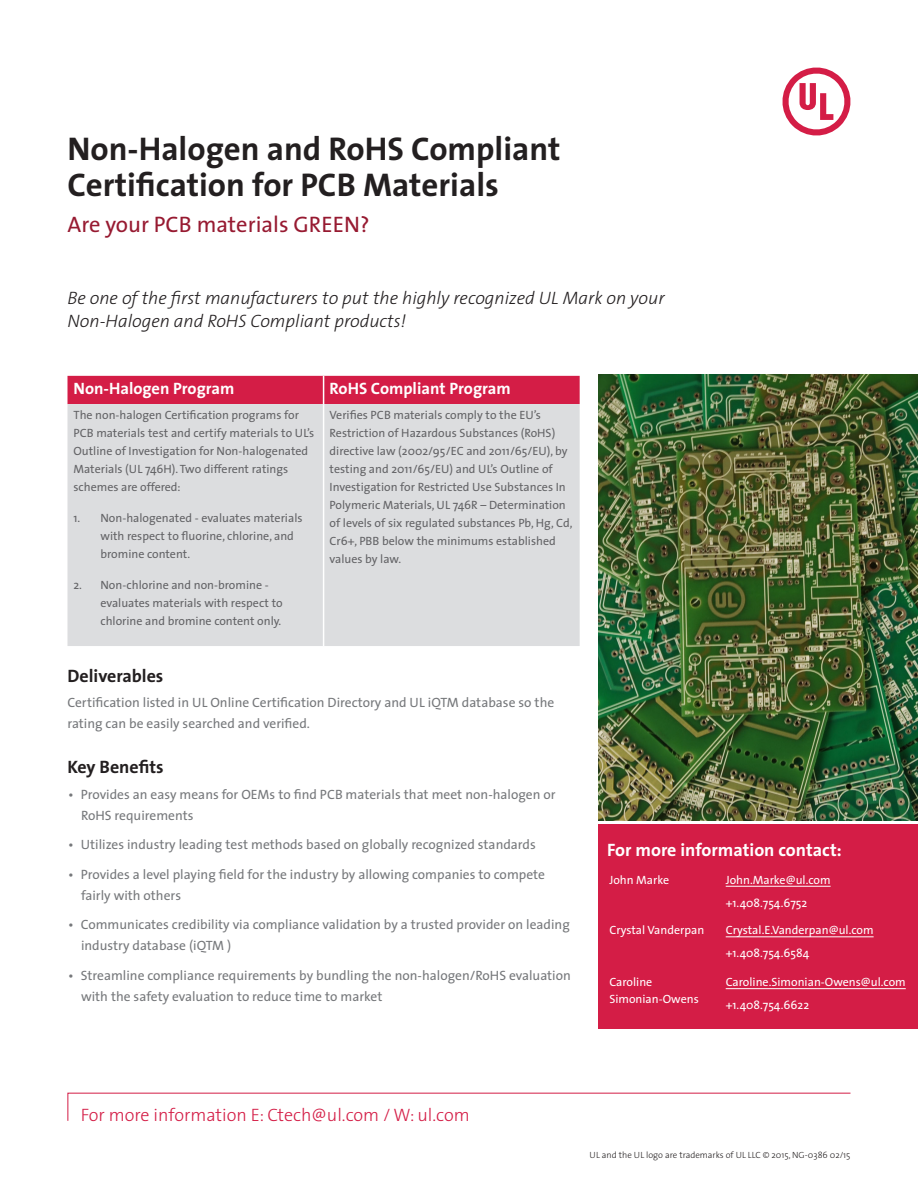
<style>
.page{position:relative;width:918px;height:1188px;background:#fff}
.page>*{position:absolute;margin:0;border:0;box-sizing:border-box;transform-origin:0 0}
.Main_Heading{font:700 33px/36px "The Sans";color:#231f20}
.BI-line{font:22.5px "The Sans";color:#971a31}
.Intro_Paragraph{font:italic 300 18px/22.5px "The Sans";color:#231f20}
.Contact_line{font:300 18px "The Sans";color:#d41d46}
.Sub_heading{font:700 18px "The Sans";color:#fff}
.Sub_heading-2{font:700 18px "The Sans";color:#231f20}
.Sub_heading-3{font:700 16.5px "The Sans";color:#fff}
.Body_Copy{font:13.5px/21px "The Sans";color:#76787b}
.Body_Copy-2{font:12px/18px "The Sans";color:#636366}
.Body_Copy-3{font:12px/16.5px "The Sans";color:#fff}
.Key{font:300 9px "The Sans";color:#231f20}
</style>
<div class="page">
<svg style="left:782px;top:67px;width:69px;height:69px"></svg>
<svg style="left:67px;top:1092px;width:784px;height:29px"></svg>
<div style="left:68px;top:404px;width:512px;height:242px;background:#dcdddf"></div>
<div style="left:68px;top:376px;width:512px;height:28px;background:#d41d46"></div>
<hr style="left:323px;top:404px;width:1px;height:242px;background:#fff">
<img style="left:598px;top:374px;width:320px;height:447px">
<div style="left:598px;top:824px;width:320px;height:204px;background:#d41d46"></div>
<hr style="left:726px;top:886px;width:105px;height:1px;background:#fff">
<hr style="left:726px;top:936px;width:148px;height:1px;background:#fff">
<hr style="left:726px;top:988px;width:180px;height:1px;background:#fff">
<p class="Main_Heading" style="left:68px;top:132px;width:495px">Non-Halogen and RoHS Compliant<br>Certification for PCB Materials</p>
<p class="BI-line" style="left:68px;top:209px;width:304px">Are your PCB materials GREEN?</p>
<p class="Intro_Paragraph" style="left:68px;top:287px;width:599px">Be one of the first manufacturers to put the highly recognized UL Mark on your<br>Non-Halogen and RoHS Compliant products!</p>
<p class="Sub_heading-3" style="left:74px;top:378px;width:162px">Non-Halogen Program</p>
<p class="Sub_heading-3" style="left:330px;top:378px;width:183px">RoHS Compliant Program</p>
<p class="Body_Copy-2" style="left:74px;top:406px;width:242px">The non-halogen Certification programs for PCB materials test and certify materials to UL’s Outline of Investigation for Non-halogenated Materials (UL 746H). Two different ratings schemes are offered:</p>
<p class="Body_Copy-2" style="left:100px;top:509px;width:204px;text-indent:-27px">1. Non-halogenated - evaluates materials with respect to fluorine, chlorine, and bromine content.</p>
<p class="Body_Copy-2" style="left:100px;top:576px;width:184px;text-indent:-27px">2. Non-chlorine and non-bromine - evaluates materials with respect to chlorine and bromine content only.</p>
<p class="Body_Copy-2" style="left:330px;top:406px;width:244px">Verifies PCB materials comply to the EU’s Restriction of Hazardous Substances (RoHS) directive law (2002/95/EC and 2011/65/EU), by testing and 2011/65/EU) and UL’s Outline of Investigation for Restricted Use Substances In Polymeric Materials, UL 746R – Determination of levels of six regulated substances Pb, Hg, Cd, Cr6+, PBB below the minimums established values by law.</p>
<p class="Sub_heading-2" style="left:68px;top:664px;width:97px">Deliverables</p>
<p class="Body_Copy" style="left:68px;top:692px;width:488px">Certification listed in UL Online Certification Directory and UL iQTM database so the rating can be easily searched and verified.</p>
<p class="Sub_heading-2" style="left:68px;top:756px;width:98px">Key Benefits</p>
<p class="Body_Copy" style="left:81px;top:784px;width:476px;text-indent:-13px">• Provides an easy means for OEMs to find PCB materials that meet non-halogen or<br>RoHS requirements</p>
<p class="Body_Copy" style="left:68px;top:834px;width:469px">• Utilizes industry leading test methods based on globally recognized standards</p>
<p class="Body_Copy" style="left:81px;top:864px;width:466px;text-indent:-13px">• Provides a level playing field for the industry by allowing companies to compete fairly with others</p>
<p class="Body_Copy" style="left:81px;top:914px;width:490px;text-indent:-13px">• Communicates credibility via compliance validation by a trusted provider on leading industry database (iQTM )</p>
<p class="Body_Copy" style="left:81px;top:965px;width:491px;text-indent:-13px">• Streamline compliance requirements by bundling the non-halogen/RoHS evaluation with the safety evaluation to reduce time to market</p>
<p class="Sub_heading" style="left:607px;top:838px;width:236px">For more information contact:</p>
<p class="Body_Copy-3" style="left:609px;top:871px;width:61px">John Marke</p>
<p class="Body_Copy-3" style="left:726px;top:871px;width:106px">John.Marke@ul.com</p>
<p class="Body_Copy-3" style="left:726px;top:895px;width:83px">+1.408.754.6752</p>
<p class="Body_Copy-3" style="left:609px;top:922px;width:96px">Crystal Vanderpan</p>
<p class="Body_Copy-3" style="left:726px;top:922px;width:149px">Crystal.E.Vanderpan@ul.com</p>
<p class="Body_Copy-3" style="left:726px;top:945px;width:85px">+1.408.754.6584</p>
<p class="Body_Copy-3" style="left:609px;top:974px;width:91px">Caroline<br>Simonian-Owens</p>
<p class="Body_Copy-3" style="left:726px;top:974px;width:182px">Caroline.Simonian-Owens@ul.com</p>
<p class="Body_Copy-3" style="left:726px;top:997px;width:85px">+1.408.754.6622</p>
<p class="Contact_line" style="left:81px;top:1103px;width:390px">For more information E: Ctech@ul.com / W: ul.com</p>
<p class="Key" style="left:590px;top:1149px;width:262px">UL and the UL logo are trademarks of UL LLC © 2015, NG-0386 02/15</p>
</div>
